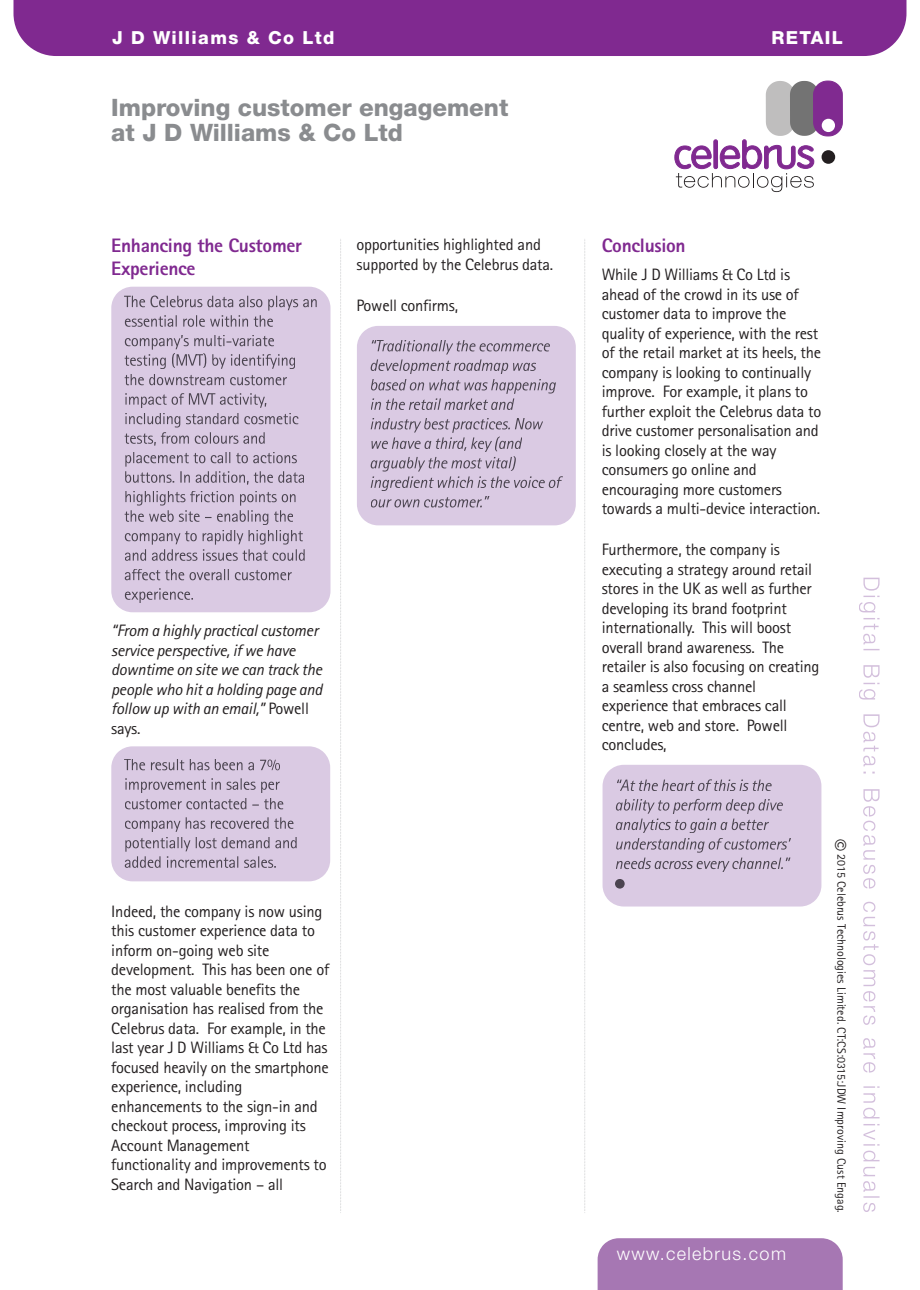
<style>
.page{position:relative;width:920px;height:1290px;background:#fff}
.page>*{position:absolute;margin:0;border:0;box-sizing:border-box;transform-origin:0 0}
.t1{font:800 24px/25.5px "Helvetica Neue";color:#8a8c8f}
.t2{font:800 19.5px/22.5px "Rotis Sans Serif";letter-spacing:-.015em;color:#802990}
.t3{font:800 18px "Helvetica Neue";letter-spacing:.075em;color:#fff}
.t4{font:300 18px "Helvetica Neue";letter-spacing:.075em;color:#fff}
.t5{font:16.5px/19.5px "Rotis Sans Serif";letter-spacing:-.015em;color:#231f20}
.t6{font:italic 16.5px/19.5px "Rotis Sans Serif";letter-spacing:-.015em;color:#231f20}
.t7{font:12px "Rotis Sans Serif";color:#231f20}
.s1{font-style:normal}
.s2{font-size:24px}
</style>
<div class="page">
<div style="left:14px;top:0;width:892px;height:56px;background:#802990"></div>
<svg style="left:859px;top:578px;width:20px;height:98px"></svg>
<svg style="left:340px;top:239px;width:1px;height:974px"></svg>
<svg style="left:584px;top:239px;width:1px;height:974px"></svg>
<div style="left:598px;top:1238px;width:245px;height:52px;background:#a677b3"></div>
<svg style="left:675px;top:81px;width:167px;height:111px"></svg>
<div style="left:822px;top:119px;width:13px;height:13px;background:#fff;border-radius:50%"></div>
<div style="left:821px;top:150px;width:14px;height:14px;background:#231f20;border-radius:50%"></div>
<svg style="left:357px;top:326px;width:219px;height:199px;background:#ccbdd5"></svg>
<svg style="left:111px;top:746px;width:219px;height:135px;background:#cdbed5"></svg>
<svg style="left:111px;top:287px;width:219px;height:325px;background:#d4c4dd"></svg>
<svg style="left:124px;top:295px;width:109px;height:12px"></svg>
<svg style="left:125px;top:315px;width:111px;height:12px"></svg>
<svg style="left:125px;top:335px;width:130px;height:50px;background:#c1b2c9"></svg>
<svg style="left:125px;top:393px;width:133px;height:53px;background:#c3b4cb"></svg>
<svg style="left:125px;top:452px;width:116px;height:31px;background:#c0b1c8"></svg>
<svg style="left:125px;top:491px;width:124px;height:31px;background:#c0b1c8"></svg>
<svg style="left:125px;top:530px;width:118px;height:31px;background:#bfb1c7"></svg>
<svg style="left:125px;top:569px;width:116px;height:11px"></svg>
<svg style="left:125px;top:588px;width:68px;height:15px"></svg>
<svg style="left:602px;top:765px;width:219px;height:141px;background:#cfc0d7"></svg>
<p class="t3" style="left:112px;top:31px;width:224px">J D Williams &amp; Co Ltd</p>
<p class="t3" style="left:771px;top:31px;width:73px">RETAIL</p>
<h1 class="t1" style="left:111px;top:96px;width:399px">Improving customer engagement at J D Williams &amp; Co Ltd</h1>
<p class="t2" style="left:111px;top:236px;width:192px">Enhancing the Customer<br>Experience</p>
<p class="t5" style="left:356px;top:237px;width:198px">opportunities highlighted and supported by the Celebrus data.</p>
<p class="t5" style="left:356px;top:297px;width:103px">Powell confirms,</p>
<p class="t6" style="left:111px;top:622px;width:213px">“From a highly practical customer service perspective, if we have downtime on site we can track the people who hit a holding page and follow up with an email,” <span class="s1">Powell says.</span></p>
<p class="t5" style="left:111px;top:903px;width:219px">Indeed, the company is now using this customer experience data to inform on-going web site development. This has been one of the most valuable benefits the organisation has realised from the<br>Celebrus data. For example, in the last year J D Williams &amp; Co Ltd has focused heavily on the smartphone experience, including enhancements to the sign-in and checkout process, improving its<br>Account Management functionality and improvements to<br>Search and Navigation – all</p>
<p class="t2" style="left:602px;top:236px;width:85px">Conclusion</p>
<p class="t5" style="left:602px;top:267px;width:221px">While J D Williams &amp; Co Ltd is ahead of the crowd in its use of customer data to improve the quality of experience, with the rest of the retail market at its heels, the company is looking to continually improve. For example, it plans to further exploit the Celebrus data to drive customer personalisation and is looking closely at the way consumers go online and encouraging more customers towards a multi-device interaction.</p>
<p class="t5" style="left:602px;top:541px;width:219px">Furthermore, the company is executing a strategy around retail stores in the UK as well as further developing its brand footprint internationally. This will boost overall brand awareness. The retailer is also focusing on creating a seamless cross channel experience that embraces call centre, web and store. Powell concludes,</p>
<p class="t4" style="left:617px;top:1242px;width:171px">www.celebrus.com</p>
<p class="t7" style="left:846px;top:839px;width:375px;rotate:90deg"><span class="s2">©</span> 2015 Celebrus Technologies Limited. CT:CS:0315:JDW Improving Cust Engag.</p>
</div>
